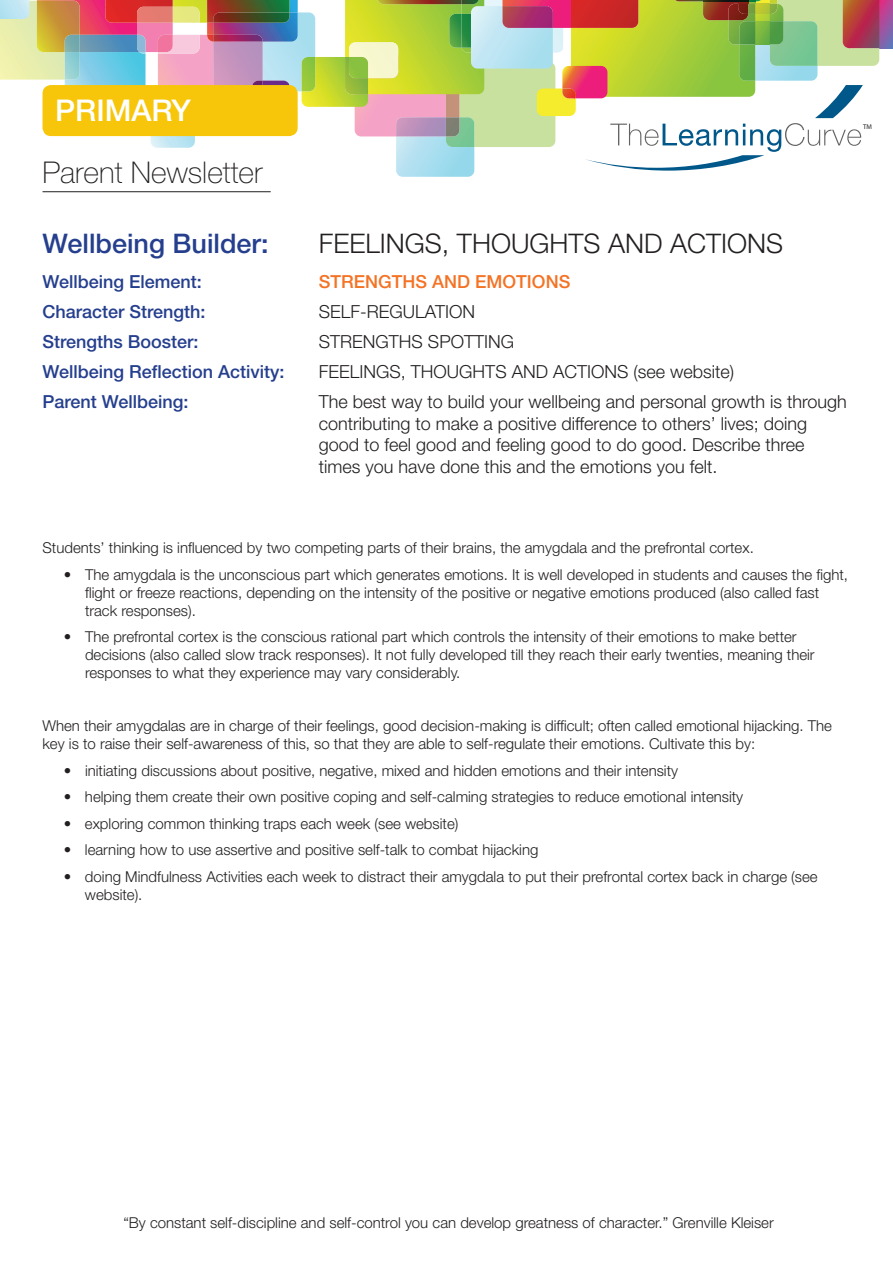
<style>
.page{position:relative;width:893px;height:1263px;background:#fff}
.page>*{position:absolute;margin:0;border:0;box-sizing:border-box;transform-origin:0 0}
.t1{font:100 30px "Helvetica Neue LT Std";color:#231f20}
.t2{font:500 30px "Helvetica Neue LT Std";color:#fff}
.t3{font:300 27px "Helvetica Neue LT Std";color:#231f20}
.t4{font:500 27px "Helvetica Neue LT Std";color:#253f8e}
.t5{font:300 18px/21.6px "Helvetica Neue LT Std";color:#231f20}
.t6{font:500 18px "Helvetica Neue LT Std";color:#253f8e}
.t7{font:500 18px "Helvetica Neue LT Std";color:#f47325}
.t8{font:300 15px/18px "Helvetica Neue LT Std";color:#231f20}
.t9{font:6.9px "Myriad Pro";color:#231f20}
</style>
<div class="page">
<svg style="left:879px;top:0;width:14px;height:48px"></svg>
<hr style="left:43px;top:191px;width:228px;height:1px;background:#231f20">
<img style="left:0;top:0;width:879px;height:177px">
<div style="left:44px;top:86px;width:253px;height:49px;background:#f7c60b;border-radius:7px"></div>
<div style="left:43px;top:85px;width:255px;height:51px;border:2px solid #f7c60b;border-radius:7px"></div>
<h1 class="t2" style="left:55px;top:93px;width:137px">PRIMARY</h1>
<h1 class="t1" style="left:43px;top:155px;width:221px">Parent Newsletter</h1>
<p class="t9" style="left:863px;top:123px;width:10px">TM</p>
<h2 class="t4" style="left:43px;top:227px;width:228px">Wellbeing Builder:</h2>
<h2 class="t3" style="left:319px;top:227px;width:466px">FEELINGS, THOUGHTS AND ACTIONS</h2>
<p class="t6" style="left:43px;top:270px;width:161px">Wellbeing Element:</p>
<p class="t7" style="left:319px;top:270px;width:253px">STRENGTHS AND EMOTIONS</p>
<p class="t6" style="left:43px;top:300px;width:165px">Character Strength:</p>
<p class="t5" style="left:319px;top:300px;width:158px">SELF-REGULATION</p>
<p class="t6" style="left:43px;top:331px;width:158px">Strengths Booster:</p>
<p class="t5" style="left:319px;top:330px;width:197px">STRENGTHS SPOTTING</p>
<p class="t6" style="left:43px;top:361px;width:244px">Wellbeing Reflection Activity:</p>
<p class="t5" style="left:319px;top:360px;width:417px">FEELINGS, THOUGHTS AND ACTIONS (see website)</p>
<p class="t6" style="left:43px;top:391px;width:148px">Parent Wellbeing:</p>
<p class="t5" style="left:319px;top:390px;width:529px">The best way to build your wellbeing and personal growth is through contributing to make a positive difference to others’ lives; doing good to feel good and feeling good to do good. Describe three times you have done this and the emotions you felt.</p>
<p class="t8" style="left:43px;top:539px;width:713px">Students’ thinking is influenced by two competing parts of their brains, the amygdala and the prefrontal cortex.</p>
<p class="t8" style="left:85px;top:565px;width:764px;text-indent:-21px">• The amygdala is the unconscious part which generates emotions. It is well developed in students and causes the fight, flight or freeze reactions, depending on the intensity of the positive or negative emotions produced (also called fast track responses).</p>
<p class="t8" style="left:85px;top:628px;width:731px;text-indent:-21px">• The prefrontal cortex is the conscious rational part which controls the intensity of their emotions to make better decisions (also called slow track responses). It not fully developed till they reach their early twenties, meaning their responses to what they experience may vary considerably.</p>
<p class="t8" style="left:42px;top:717px;width:791px">When their amygdalas are in charge of their feelings, good decision-making is difficult; often called emotional hijacking. The key is to raise their self-awareness of this, so that they are able to self-regulate their emotions. Cultivate this by:</p>
<p class="t8" style="left:64px;top:761px;width:616px">• initiating discussions about positive, negative, mixed and hidden emotions and their intensity</p>
<p class="t8" style="left:64px;top:788px;width:681px">• helping them create their own positive coping and self-calming strategies to reduce emotional intensity</p>
<p class="t8" style="left:64px;top:814px;width:396px">• exploring common thinking traps each week (see website)</p>
<p class="t8" style="left:64px;top:841px;width:476px">• learning how to use assertive and positive self-talk to combat hijacking</p>
<p class="t8" style="left:85px;top:867px;width:734px;text-indent:-21px">• doing Mindfulness Activities each week to distract their amygdala to put their prefrontal cortex back in charge (see website).</p>
<p class="t8" style="left:123px;top:1213px;width:652px">“By constant self-discipline and self-control you can develop greatness of character.” Grenville Kleiser</p>
</div>
